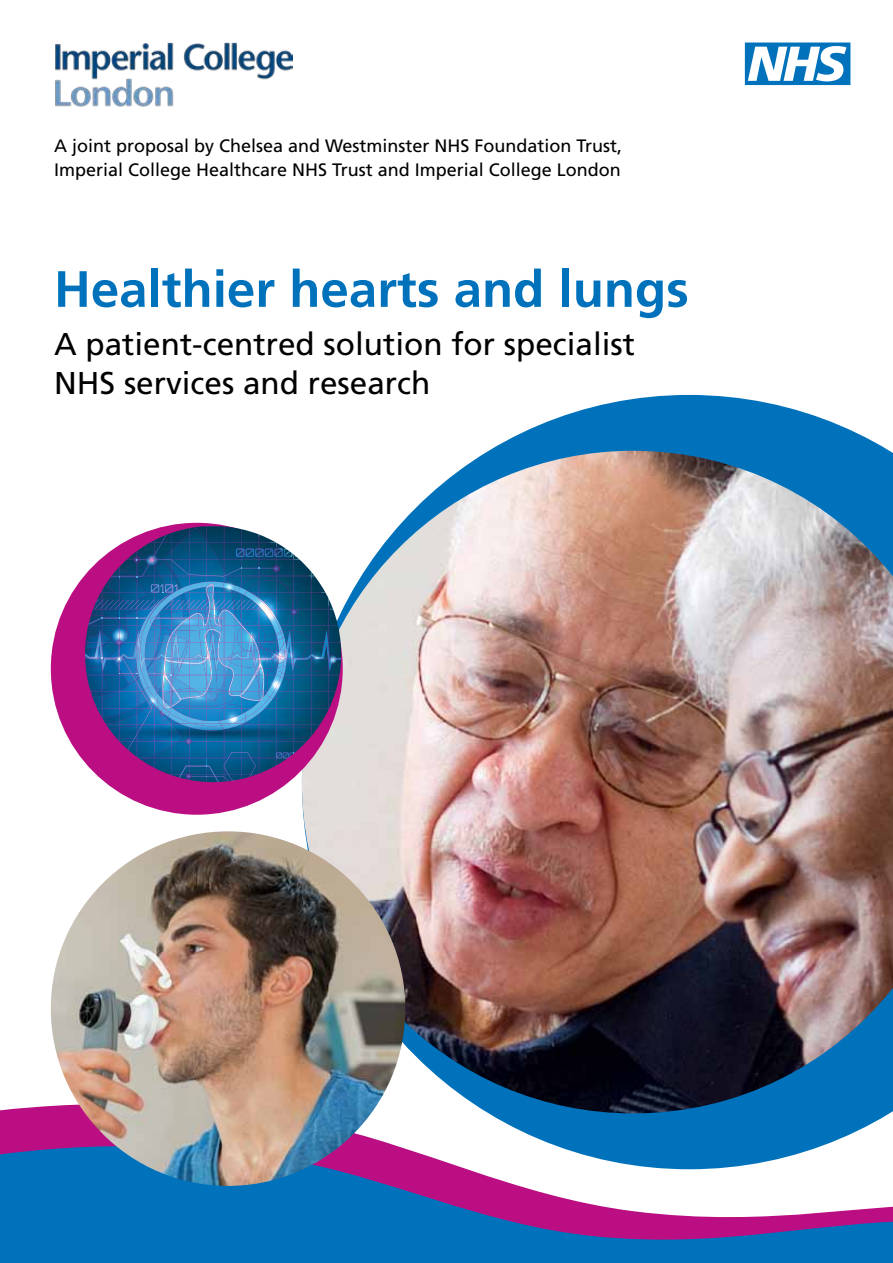
<style>
.page{position:relative;width:893px;height:1263px;background:#fff}
.page>*{position:absolute;margin:0;border:0;box-sizing:border-box;transform-origin:0 0}
.t1{font:700 51px "Frutiger";color:#0072bc}
.t2{font:31.5px/39px "Frutiger";color:#000}
.t3{font:18px/24px "Frutiger";color:#000}
</style>
<div class="page">
<svg style="left:488px;top:395px;width:402px;height:56px;fill:#0072bc"></svg>
<svg style="left:0;top:1095px;width:890px;height:42px;fill:#0072bc"></svg>
<svg style="left:0;top:1137px;width:893px;height:126px;fill:#0072bc"></svg>
<img style="left:302px;top:451px;width:591px;height:662px">
<div style="left:51px;top:523px;width:292px;height:292px;background:#ba0e82;border-radius:50%"></div>
<svg style="left:745px;top:43px;width:105px;height:42px"></svg>
<img style="left:51px;top:831px;width:354px;height:355px;border-radius:177px">
<img style="left:197px;top:526px;width:58px;height:7px">
<img style="left:329px;top:526px;width:12px;height:7px">
<img style="left:311px;top:526px;width:18px;height:7px">
<img style="left:302px;top:526px;width:9px;height:7px">
<img style="left:226px;top:529px;width:16px;height:4px">
<img style="left:207px;top:526px;width:17px;height:1px">
<img style="left:171px;top:527px;width:55px;height:6px">
<img style="left:85px;top:533px;width:256px;height:250px">
<img style="left:55px;top:43px;width:238px;height:64px">
<p class="t3" style="left:54px;top:134px;width:570px">A joint proposal by Chelsea and Westminster NHS Foundation Trust,<br>Imperial College Healthcare NHS Trust and Imperial College London</p>
<h1 class="t1" style="left:54px;top:259px;width:636px">Healthier hearts and lungs</h1>
<h2 class="t2" style="left:54px;top:324px;width:583px">A patient-centred solution for specialist<br>NHS services and research</h2>
</div>
